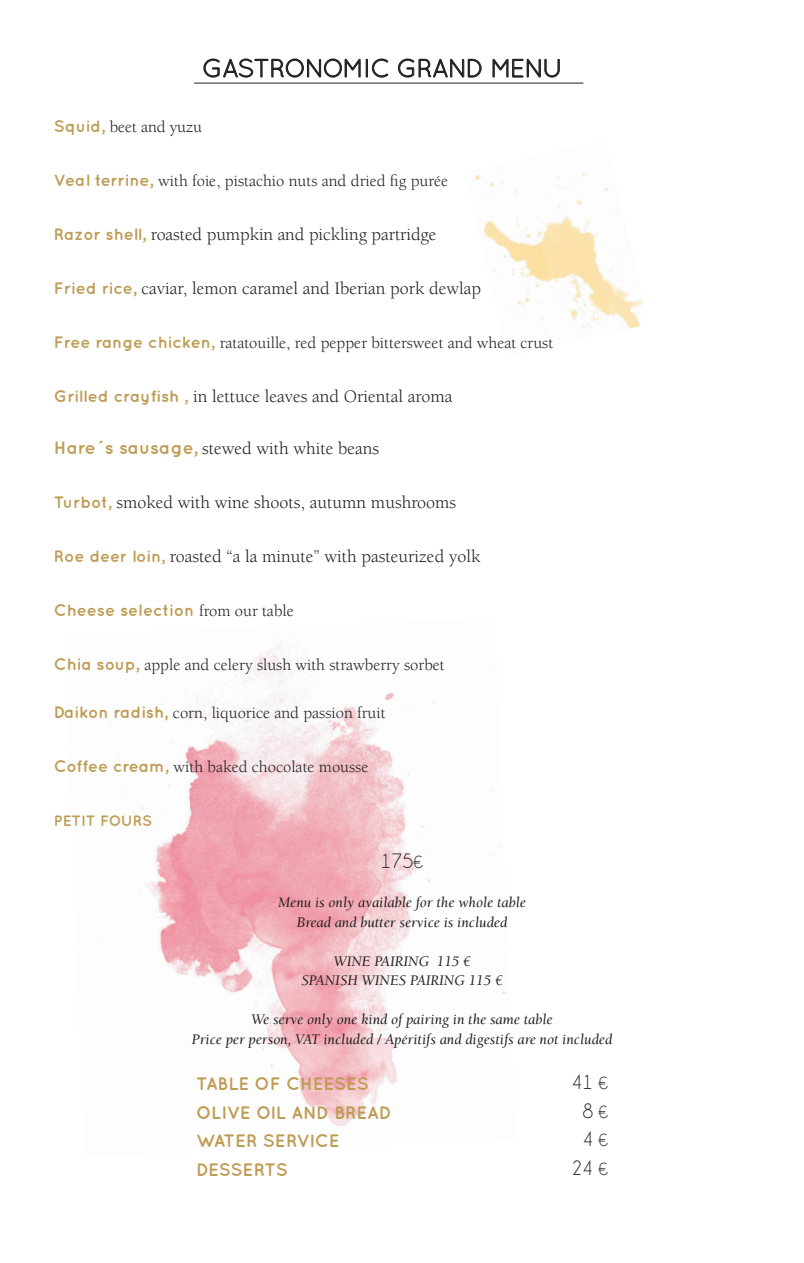
<style>
.page{position:relative;width:804px;height:1263px;background:#fff}
.page>*{position:absolute;margin:0;border:0;box-sizing:border-box;transform-origin:0 0}
.t1{font:25.5px "Quicksand";letter-spacing:-.04em;color:#231f20}
.t2{font:21px "Champagne&Limousines";color:#231f20}
.t3{font:18px "Berkeley Std";color:#231f20}
.t4{font:700 18px "Quicksand";color:#be9c54}
.t5{font:16.5px "Berkeley Std";color:#231f20}
.t6{font:700 16.5px "Quicksand";color:#be9c54}
.t7{font:italic 15px "Berkeley Std";color:#231f20}
.t8{font:700 15px "Quicksand";color:#be9c54}
.s1{font-family:"Quicksand";font-weight:700;color:#be9c54}
.s2{font-family:"Quicksand";font-weight:700;font-size:16.5px;color:#be9c54}
.s3{font-family:"Berkeley Std";font-weight:400;color:#231f20}
.s4{font-size:18px}
</style>
<div class="page">
<img style="left:111px;top:642px;width:395px;height:484px">
<img style="left:475px;top:172px;width:168px;height:173px">
<hr style="left:194px;top:83px;width:389px;height:1px;background:#231f20">
<svg style="left:203px;top:58px;width:186px;height:20px"></svg>
<svg style="left:398px;top:58px;width:84px;height:20px"></svg>
<svg style="left:492px;top:58px;width:68px;height:20px"></svg>
<p class="t1" style="left:202px;top:54px;width:362px">GASTRONOMIC GRAND MENU</p>
<p class="t5" style="left:54px;top:118px;width:149px"><span class="s1">Squid,</span> beet and yuzu</p>
<p class="t5" style="left:54px;top:172px;width:396px"><span class="s1">Veal terrine,</span> with foie, pistachio nuts and dried fig purée</p>
<p class="t3" style="left:54px;top:224px;width:384px"><span class="s2">Razor shell,</span> roasted pumpkin and pickling partridge</p>
<p class="t3" style="left:54px;top:278px;width:429px"><span class="s2">Fried rice,</span> caviar, lemon caramel and Iberian pork dewlap</p>
<p class="t5" style="left:54px;top:334px;width:501px"><span class="s1">Free range chicken,</span> ratatouille, red pepper bittersweet and wheat crust</p>
<p class="t3" style="left:54px;top:386px;width:400px"><span class="s2">Grilled crayfish ,</span> in lettuce leaves and Oriental aroma</p>
<p class="t3" style="left:54px;top:439px;width:327px"><span class="s1">Hare´s sausage,</span> stewed with white beans</p>
<p class="t3" style="left:54px;top:493px;width:404px"><span class="s2">Turbot,</span> smoked with wine shoots, autumn mushrooms</p>
<p class="t3" style="left:54px;top:547px;width:428px"><span class="s2">Roe deer loin,</span> roasted “a la minute” with pasteurized yolk</p>
<p class="t6" style="left:54px;top:601px;width:241px">Cheese selection <span class="s3">from our table</span></p>
<p class="t5" style="left:54px;top:656px;width:392px"><span class="s1">Chia soup,</span> apple and celery slush with strawberry sorbet</p>
<p class="t5" style="left:54px;top:704px;width:333px"><span class="s1">Daikon radish,</span> corn, liquorice and passion fruit</p>
<p class="t5" style="left:54px;top:758px;width:316px"><span class="s1">Coffee cream,</span> with baked chocolate mousse</p>
<p class="t8" style="left:54px;top:812px;width:100px">PETIT FOURS</p>
<p class="t2" style="left:380px;top:849px;width:44px">175<span class="s4">€</span></p>
<p class="t7" style="left:278px;top:894px;width:249px">Menu is only available for the whole table</p>
<p class="t7" style="left:297px;top:914px;width:212px">Bread and butter service is included</p>
<p class="t7" style="left:333px;top:953px;width:139px">WINE PAIRING 115 €</p>
<p class="t7" style="left:301px;top:972px;width:203px">SPANISH WINES PAIRING 115 €</p>
<p class="t7" style="left:251px;top:1011px;width:303px">We serve only one kind of pairing in the same table</p>
<p class="t7" style="left:192px;top:1031px;width:422px">Price per person, VAT included / Apéritifs and digestifs are not included</p>
<p class="t4" style="left:196px;top:1073px;width:174px">TABLE OF CHEESES</p>
<p class="t4" style="left:196px;top:1102px;width:197px">OLIVE OIL AND BREAD</p>
<p class="t4" style="left:196px;top:1130px;width:145px">WATER SERVICE</p>
<p class="t4" style="left:196px;top:1159px;width:93px">DESSERTS</p>
<p class="t2" style="left:571px;top:1070px;width:38px">41 <span class="s4">€</span></p>
<p class="t2" style="left:582px;top:1099px;width:27px">8 <span class="s4">€</span></p>
<p class="t2" style="left:582px;top:1127px;width:27px">4 <span class="s4">€</span></p>
<p class="t2" style="left:571px;top:1156px;width:38px">24 <span class="s4">€</span></p>
</div>
